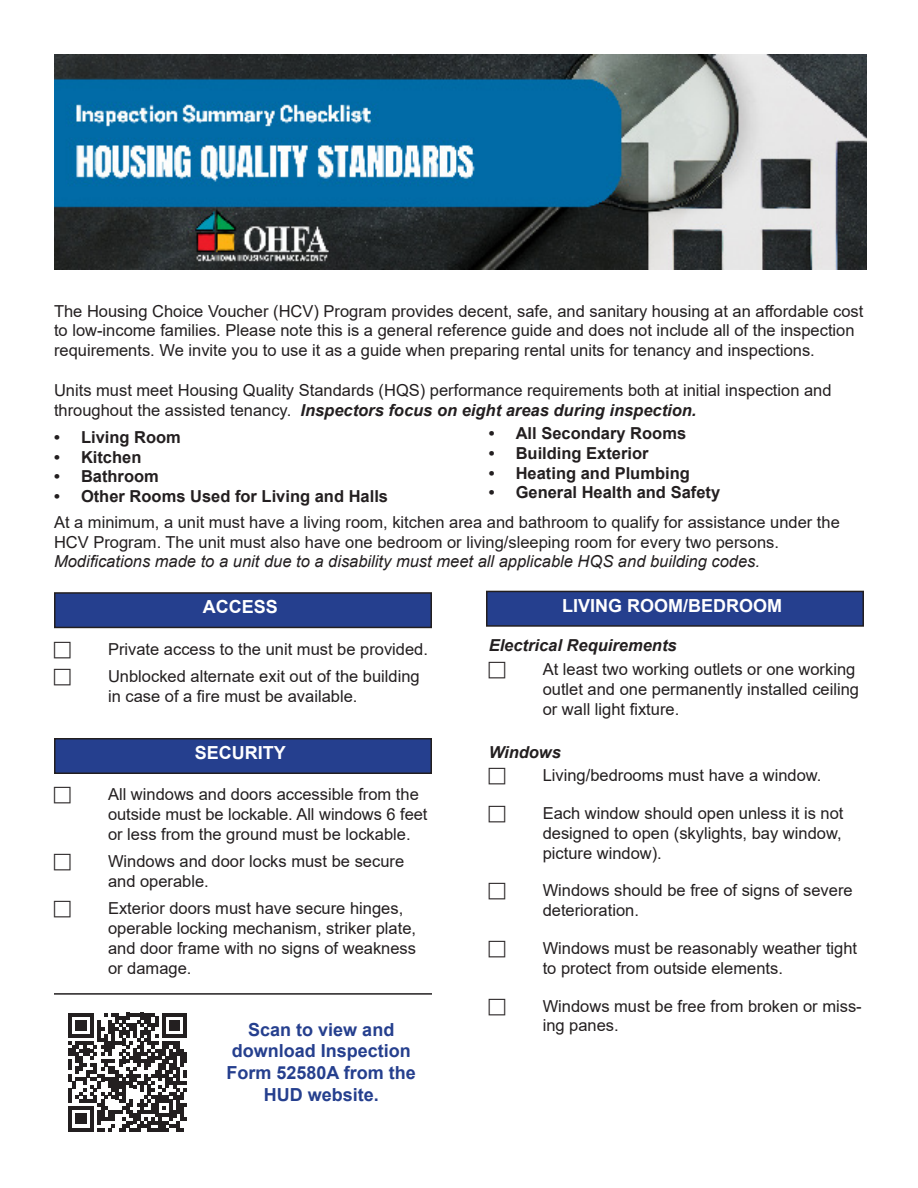
<style>
.page{position:relative;width:918px;height:1188px;background:#fff}
.page>*{position:absolute;margin:0;border:0;box-sizing:border-box;transform-origin:0 0}
.t1{font:700 18px/21.6px "Arial";color:#253f8e;text-align:center}
.t2{font:700 18px "Arial";color:#fff}
.t3{font:16.5px/19.8px "Arial";color:#231f20}
.t4{font:700 16.5px "Arial";color:#231f20}
.t5{font:italic 16.5px "Arial";color:#231f20}
.t6{font:italic 700 16.5px "Arial";color:#231f20}
.s1{font-weight:700;font-style:italic}
</style>
<div class="page">
<div style="left:55px;top:593px;width:376px;height:34px;background:#253f8e"></div>
<div style="left:54px;top:592px;width:378px;height:36px;border:2px solid #231f20"></div>
<div style="left:487px;top:591px;width:376px;height:35px;background:#253f8e"></div>
<div style="left:486px;top:591px;width:378px;height:36px;border:2px solid #231f20"></div>
<div style="left:55px;top:739px;width:376px;height:34px;background:#253f8e"></div>
<div style="left:54px;top:738px;width:378px;height:36px;border:2px solid #231f20"></div>
<svg style="left:68px;top:1013px;width:119px;height:119px"></svg>
<hr style="left:54px;top:993px;width:378px;height:2px;background:#231f20">
<img style="left:54px;top:54px;width:813px;height:216px">
<p class="t3" style="left:54px;top:301px;width:811px">The Housing Choice Voucher (HCV) Program provides decent, safe, and sanitary housing at an affordable cost to low-income families. Please note this is a general reference guide and does not include all of the inspection requirements. We invite you to use it as a guide when preparing rental units for tenancy and inspections.</p>
<p class="t3" style="left:54px;top:380px;width:779px">Units must meet Housing Quality Standards (HQS) performance requirements both at initial inspection and throughout the assisted tenancy. <span class="s1">Inspectors focus on eight areas during inspection.</span></p>
<p class="t4" style="left:54px;top:425px;width:128px">• Living Room</p>
<p class="t4" style="left:54px;top:445px;width:89px">• Kitchen</p>
<p class="t4" style="left:54px;top:465px;width:106px">• Bathroom</p>
<p class="t4" style="left:54px;top:485px;width:336px">• Other Rooms Used for Living and Halls</p>
<p class="t4" style="left:489px;top:421px;width:199px">• All Secondary Rooms</p>
<p class="t4" style="left:489px;top:441px;width:161px">• Building Exterior</p>
<p class="t4" style="left:489px;top:461px;width:203px">• Heating and Plumbing</p>
<p class="t4" style="left:489px;top:481px;width:233px">• General Health and Safety</p>
<p class="t3" style="left:54px;top:512px;width:787px">At a minimum, a unit must have a living room, kitchen area and bathroom to qualify for assistance under the<br>HCV Program. The unit must also have one bedroom or living/sleeping room for every two persons.</p>
<p class="t5" style="left:54px;top:551px;width:708px">Modifications made to a unit due to a disability must meet all applicable HQS and building codes.</p>
<p class="t2" style="left:203px;top:594px;width:77px">ACCESS</p>
<p class="t3" style="left:108px;top:639px;width:322px">Private access to the unit must be provided.</p>
<p class="t3" style="left:108px;top:666px;width:313px">Unblocked alternate exit out of the building in case of a fire must be available.</p>
<p class="t2" style="left:562px;top:593px;width:222px">LIVING ROOM/BEDROOM</p>
<p class="t6" style="left:489px;top:635px;width:189px">Electrical Requirements</p>
<p class="t3" style="left:543px;top:660px;width:318px">At least two working outlets or one working outlet and one permanently installed ceiling or wall light fixture.</p>
<p class="t2" style="left:195px;top:740px;width:93px">SECURITY</p>
<p class="t6" style="left:489px;top:741px;width:74px">Windows</p>
<p class="t3" style="left:108px;top:785px;width:321px">All windows and doors accessible from the outside must be lockable. All windows 6 feet or less from the ground must be lockable.</p>
<p class="t3" style="left:108px;top:852px;width:298px">Windows and door locks must be secure and operable.</p>
<p class="t3" style="left:108px;top:899px;width:310px">Exterior doors must have secure hinges, operable locking mechanism, striker plate, and door frame with no signs of weakness or damage.</p>
<p class="t3" style="left:543px;top:765px;width:280px">Living/bedrooms must have a window.</p>
<p class="t3" style="left:543px;top:803px;width:302px;text-align:justify">Each window should open unless it is not designed to open (skylights, bay window, picture window).</p>
<p class="t3" style="left:543px;top:881px;width:311px">Windows should be free of signs of severe deterioration.</p>
<p class="t3" style="left:543px;top:938px;width:316px">Windows must be reasonably weather tight to protect from outside elements.</p>
<p class="t3" style="left:543px;top:996px;width:321px">Windows must be free from broken or miss&shy;ing panes.</p>
<p class="t1" style="left:248px;top:1019px;width:148px">Scan to view and</p>
<p class="t1" style="left:227px;top:1040px;width:191px">download Inspection<br>Form 52580A from the<br>HUD website.</p>
</div>
